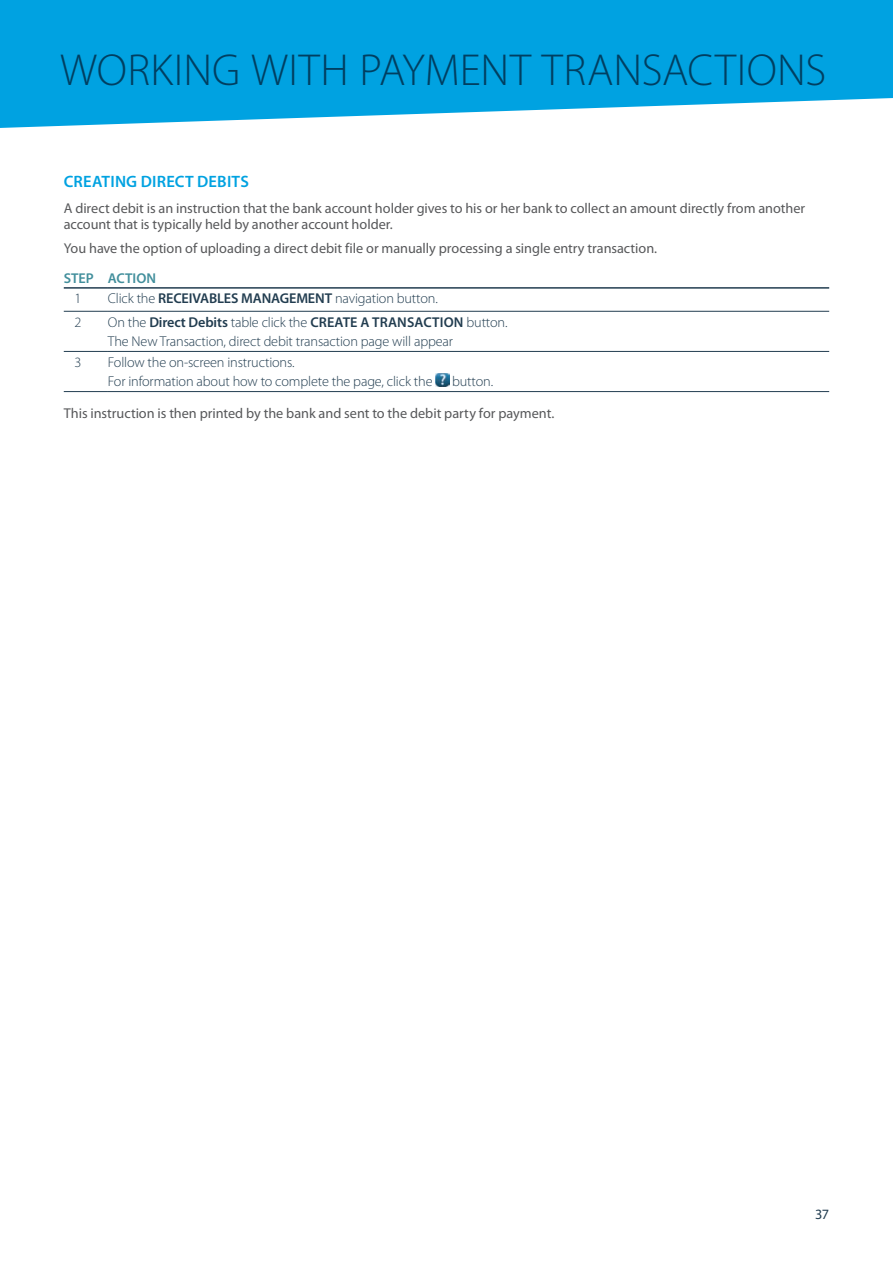
<style>
.page{position:relative;width:893px;height:1263px;background:#fff}
.page>*{position:absolute;margin:0;border:0;box-sizing:border-box;transform-origin:0 0}
.t1{font:300 45px "Myriad Pro";color:#003f61}
.t2{font:600 16.5px "Myriad Pro";letter-spacing:.01em;color:#00a2e1}
.t3{font:14.25px/16.5px "Myriad Pro";letter-spacing:-.005em;color:#57585a}
.t4{font:300 14.25px/19.2px "Myriad Pro";letter-spacing:-.01em;color:#223d50}
.t5{font:600 14.25px "Myriad Pro";letter-spacing:-.005em;color:#428f9c}
.t6{font:14.25px "Myriad Pro";color:#223d50}
.s1{font-weight:600}
</style>
<div class="page">
<svg style="left:0;top:0;width:893px;height:128px;background:#1dace4"></svg>
<hr style="left:64px;top:287px;width:44px;height:2px;background:#223d50">
<hr style="left:108px;top:287px;width:721px;height:2px;background:#223d50">
<hr style="left:64px;top:311px;width:44px;height:1px;background:#223d50">
<hr style="left:108px;top:311px;width:721px;height:1px;background:#223d50">
<hr style="left:64px;top:351px;width:44px;height:1px;background:#223d50">
<hr style="left:108px;top:351px;width:721px;height:1px;background:#223d50">
<hr style="left:64px;top:391px;width:44px;height:1px;background:#223d50">
<hr style="left:108px;top:391px;width:721px;height:1px;background:#223d50">
<svg style="left:436px;top:373px;width:13px;height:13px"></svg>
<h1 class="t1" style="left:60px;top:42px;width:216px">Worki ng with</h1>
<h1 class="t1" style="left:359px;top:42px;width:468px">PAYMEN T transacti ons</h1>
<p class="t2" style="left:64px;top:171px;width:186px">CREA TING DIRECT DEBITS</p>
<p class="t3" style="left:64px;top:200px;width:743px">A direct debit is an instruction that the bank account holder gives to his or her bank to collect an amount directly from another account that is typically held by another account holder.</p>
<p class="t3" style="left:64px;top:239px;width:595px">You have the option of uploading a direct debit file or manually processing a single entry transaction.</p>
<p class="t5" style="left:64px;top:269px;width:83px">STEP ACT ION</p>
<p class="t4" style="left:74px;top:289px;width:8px">1</p>
<p class="t4" style="left:108px;top:289px;width:331px">Click the <span class="s1">RECEIVABLES MANAGEMENT</span> navigation button.</p>
<p class="t4" style="left:74px;top:312px;width:8px">2</p>
<p class="t4" style="left:108px;top:312px;width:401px">On the <span class="s1">DIRECT DEBITS</span> table click the <span class="s1">CREATE A TRANSACTION</span> button.<br>The New Transaction, direct debit transaction page will appear</p>
<p class="t4" style="left:74px;top:352px;width:8px">3</p>
<p class="t4" style="left:108px;top:352px;width:326px">Follow the on-screen instructions.<br>For information about how to complete the page, click the</p>
<p class="t4" style="left:452px;top:372px;width:42px">button.</p>
<p class="t3" style="left:64px;top:405px;width:492px">This instruction is then printed by the bank and sent to the debit party for payment.</p>
<p class="t6" style="left:815px;top:1206px;width:16px">37</p>
</div>
